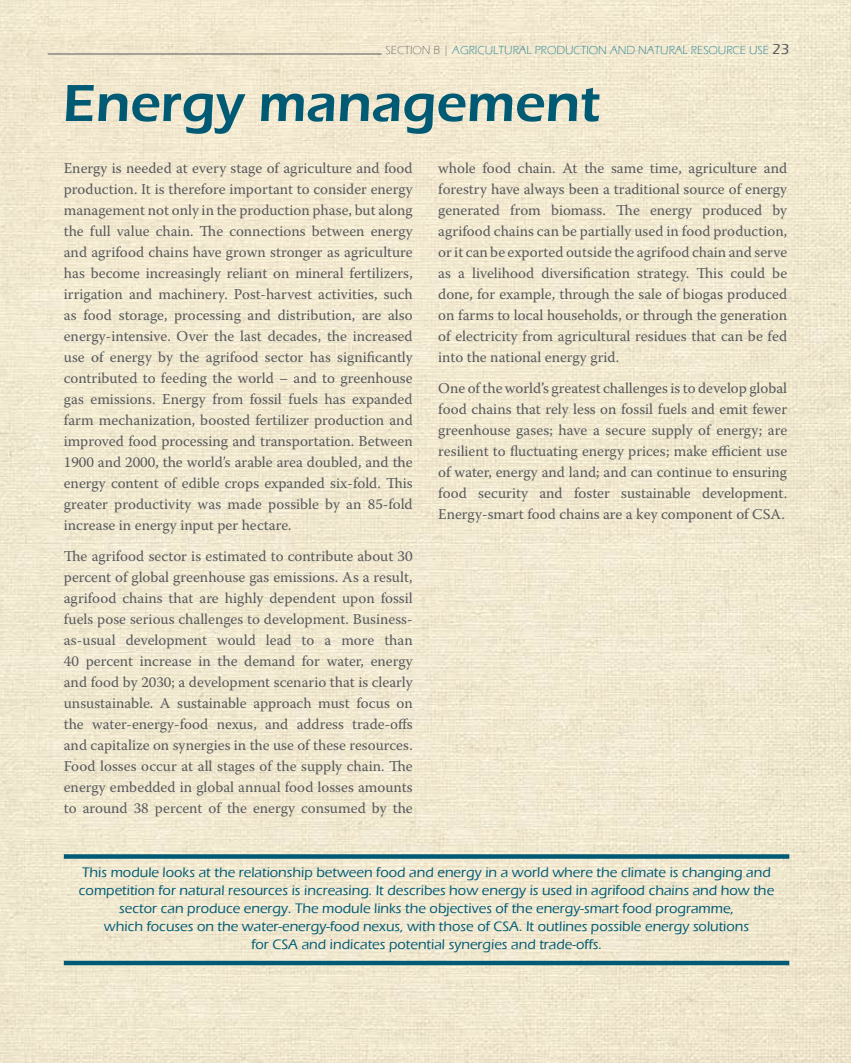
<style>
.page{position:relative;width:851px;height:1063px;background:#fff}
.page>*{position:absolute;margin:0;border:0;box-sizing:border-box;transform-origin:0 0}
.t1{font:600 54px "Eras ITC";color:#005a74}
.t2{font:15px/21px "Warnock Pro";color:#58595b;text-align:justify}
.t3{font:500 14.25px/18px "Eras ITC";color:#005a74;text-align:center}
.t4{font:300 12px "Eras ITC";color:#007088}
.s1{color:#58595b}
.s2{font-weight:500;font-size:15px;color:#58595b}
</style>
<div class="page">
<img style="left:0;top:0;width:850px;height:1063px">
<hr style="left:48px;top:54px;width:333px;height:1px;background:#58595b">
<div style="left:64px;top:854px;width:725px;height:5px;background:#005a74"></div>
<hr style="left:64px;top:961px;width:725px;height:4px;background:#005a74">
<p class="t4" style="left:385px;top:43px;width:405px"><span class="s1">SECTION B |</span> AGRICULTURAL PRODUCTION AND NATURAL RESOURCE USE <span class="s2">23</span></p>
<h1 class="t1" style="left:63px;top:72px;width:539px">Energy management</h1>
<p class="t2" style="left:64px;top:157px;width:350px">Energy is needed at every stage of agriculture and food production. It is therefore important to consider energy management not only in the production phase, but along the full value chain. The connections between energy and agrifood chains have grown stronger as agriculture has become increasingly reliant on mineral fertilizers, irrigation and machinery. Post-harvest activities, such as food storage, processing and distribution, are also energy-intensive. Over the last decades, the increased use of energy by the agrifood sector has significantly contributed to feeding the world – and to greenhouse gas emissions. Energy from fossil fuels has expanded farm mechanization, boosted fertilizer production and improved food processing and transportation. Between 1900 and 2000, the world’s arable area doubled, and the energy content of edible crops expanded six-fold. This greater productivity was made possible by an 85-fold increase in energy input per hectare.</p>
<p class="t2" style="left:64px;top:545px;width:350px">The agrifood sector is estimated to contribute about 30 percent of global greenhouse gas emissions. As a result, agrifood chains that are highly dependent upon fossil fuels pose serious challenges to development. Business&shy;as-usual development would lead to a more than 40 percent increase in the demand for water, energy and food by 2030; a development scenario that is clearly unsustainable. A sustainable approach must focus on the water-energy-food nexus, and address trade-offs and capitalize on synergies in the use of these resources.<br>Food losses occur at all stages of the supply chain. The energy embedded in global annual food losses amounts to around 38 percent of the energy consumed by the</p>
<p class="t2" style="left:438px;top:157px;width:350px">whole food chain. At the same time, agriculture and forestry have always been a traditional source of energy generated from biomass. The energy produced by agrifood chains can be partially used in food production, or it can be exported outside the agrifood chain and serve as a livelihood diversification strategy. This could be done, for example, through the sale of biogas produced on farms to local households, or through the generation of electricity from agricultural residues that can be fed into the national energy grid.</p>
<p class="t2" style="left:438px;top:377px;width:350px">One of the world’s greatest challenges is to develop global food chains that rely less on fossil fuels and emit fewer greenhouse gases; have a secure supply of energy; are resilient to fluctuating energy prices; make efficient use of water, energy and land; and can continue to ensuring food security and foster sustainable development.<br>Energy-smart food chains are a key component of CSA.</p>
<p class="t3" style="left:79px;top:863px;width:696px">This module looks at the relationship between food and energy in a world where the climate is changing and competition for natural resources is increasing. It describes how energy is used in agrifood chains and how the sector can produce energy. The module links the objectives of the energy-smart food programme,<br>which focuses on the water-energy-food nexus, with those of CSA. It outlines possible energy solutions<br>for CSA and indicates potential synergies and trade-offs.</p>
</div>
